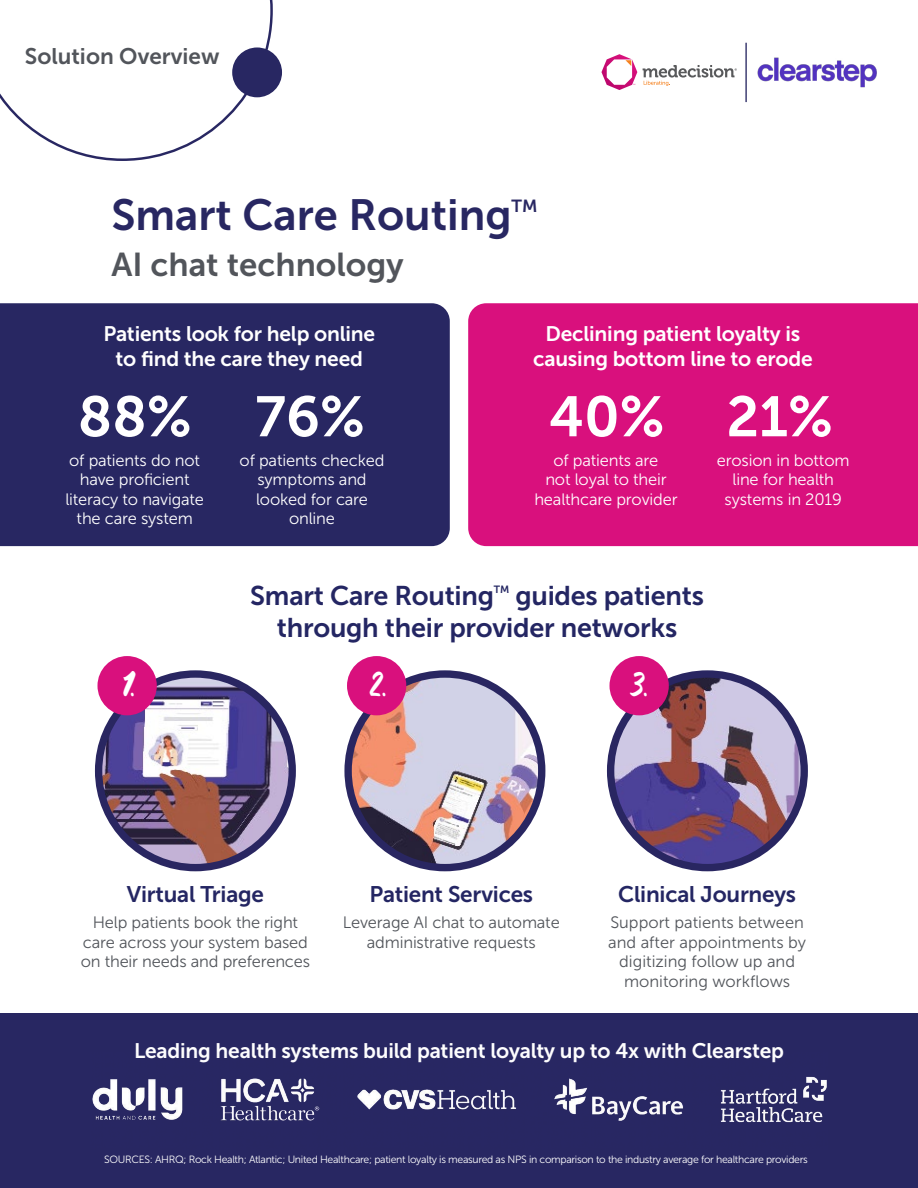
<style>
.page{position:relative;width:918px;height:1188px;background:#fff}
.page>*{position:absolute;margin:0;border:0;box-sizing:border-box;transform-origin:0 0}
.t1{font:56.55px "Museo Sans 700";color:#fff}
.t2{font:43.5px "Museo Sans 700";color:#282762}
.t3{font:34.95px "Gemini Brush";color:#fff}
.t4{font:33px "Museo Sans 700";color:#52555b}
.t5{font:27px/31.5px "Museo Sans 700";letter-spacing:-.01em;color:#242663}
.t6{font:22.5px "Museo Sans 700";letter-spacing:-.01em;color:#242663}
.t7{font:22.5px "Museo Sans 700";color:#52555b}
.t8{font:21px/25.5px "Museo Sans 700";letter-spacing:-.01em;color:#fff;text-align:center}
.t9{font:17.55px "Museo Sans 700";color:#282762}
.t10{font:16.5px/19.5px "Museo Sans 300";letter-spacing:-.01em;color:#52555b;text-align:center}
.t11{font:16.5px/19.5px "Museo Sans 300";letter-spacing:-.01em;color:#fff;text-align:center}
.t12{font:10.5px "Museo Sans 300";letter-spacing:-.03em;color:#fff}
.t13{font:10.5px "Museo Sans 700";color:#242663}
</style>
<div class="page">
<div style="left:0;top:303px;width:450px;height:243px;background:#282762"></div>
<div style="left:468px;top:303px;width:450px;height:243px;background:#d9107d"></div>
<svg style="left:0;top:0;width:274px;height:161px"></svg>
<div style="left:232px;top:47px;width:50px;height:50px;background:#282762;border-radius:50%"></div>
<img style="left:99px;top:674px;width:193px;height:194px;border-radius:97px">
<div style="left:95px;top:670px;width:201px;height:201px;border:7px solid #292661;border-radius:50%"></div>
<div style="left:97px;top:656px;width:60px;height:59px;background:#d9107d;border-radius:50%"></div>
<img style="left:348px;top:674px;width:194px;height:193px">
<div style="left:344px;top:670px;width:201px;height:201px;border:7px solid #292661;border-radius:50%"></div>
<div style="left:347px;top:656px;width:59px;height:59px;background:#d9107d;border-radius:50%"></div>
<img style="left:611px;top:674px;width:193px;height:194px;border-radius:97px">
<div style="left:607px;top:670px;width:201px;height:201px;border:7px solid #292661;border-radius:50%"></div>
<div style="left:610px;top:656px;width:59px;height:59px;background:#d9107d;border-radius:50%"></div>
<div style="left:0;top:1013px;width:918px;height:175px;background:#282762"></div>
<img style="left:92px;top:1076px;width:735px;height:47px">
<svg style="left:601px;top:54px;width:36px;height:36px"></svg>
<svg style="left:643px;top:65px;width:94px;height:21px"></svg>
<img style="left:757px;top:57px;width:120px;height:31px">
<hr style="left:745px;top:43px;width:2px;height:59px;background:#282762">
<h3 class="t7" style="left:25px;top:44px;width:196px">Solution Overview</h3>
<h2 class="t2" style="left:111px;top:191px;width:402px">Smart Care Routing</h2>
<p class="t9" style="left:512px;top:197px;width:27px">TM</p>
<h3 class="t4" style="left:111px;top:247px;width:294px">AI chat technology</h3>
<p class="t8" style="left:103px;top:321px;width:273px">Patients look for help online to find the care they need</p>
<p class="t8" style="left:533px;top:321px;width:281px">Declining patient loyalty is causing bottom line to erode</p>
<h1 class="t1" style="left:78px;top:385px;width:289px">88% 76%</h1>
<h1 class="t1" style="left:549px;top:385px;width:285px">40% 21%</h1>
<p class="t11" style="left:65px;top:450px;width:140px">of patients do not have proficient literacy to navigate the care system</p>
<p class="t11" style="left:240px;top:450px;width:146px">of patients checked symptoms and looked for care online</p>
<p class="t11" style="left:717px;top:450px;width:134px">erosion in bottom line for health systems in 2019</p>
<p class="t11" style="left:534px;top:450px;width:145px">of patients are<br>not loyal to their healthcare provider</p>
<h3 class="t5" style="left:250px;top:580px;width:245px">Smart Care Routing</h3>
<p class="t13" style="left:494px;top:584px;width:17px">TM</p>
<h3 class="t5" style="left:277px;top:580px;width:429px;text-indent:238px">guides patients through their provider networks</h3>
<h3 class="t3" style="left:116px;top:664px;width:20px">1.</h3>
<h3 class="t3" style="left:366px;top:664px;width:22px">2.</h3>
<h3 class="t3" style="left:628px;top:664px;width:21px">3.</h3>
<h3 class="t6" style="left:127px;top:882px;width:139px">Virtual Triage</h3>
<p class="t10" style="left:81px;top:913px;width:231px">Help patients book the right care across your system based on their needs and preferences</p>
<h3 class="t6" style="left:369px;top:882px;width:165px">Patient Services</h3>
<p class="t10" style="left:343px;top:913px;width:219px">Leverage AI chat to automate administrative requests</p>
<h3 class="t6" style="left:618px;top:882px;width:179px">Clinical Journeys</h3>
<p class="t10" style="left:608px;top:913px;width:199px">Support patients between and after appointments by digitizing follow up and monitoring workflows</p>
<p class="t8" style="left:134px;top:1038px;width:651px">Leading health systems build patient loyalty up to 4x with Clearstep</p>
<p class="t12" style="left:104px;top:1154px;width:705px">SOURCES: AHRQ; Rock Health; Atlantic; United Healthcare; patient loyalty is measured as NPS in comparison to the industry average for healthcare providers</p>
</div>
